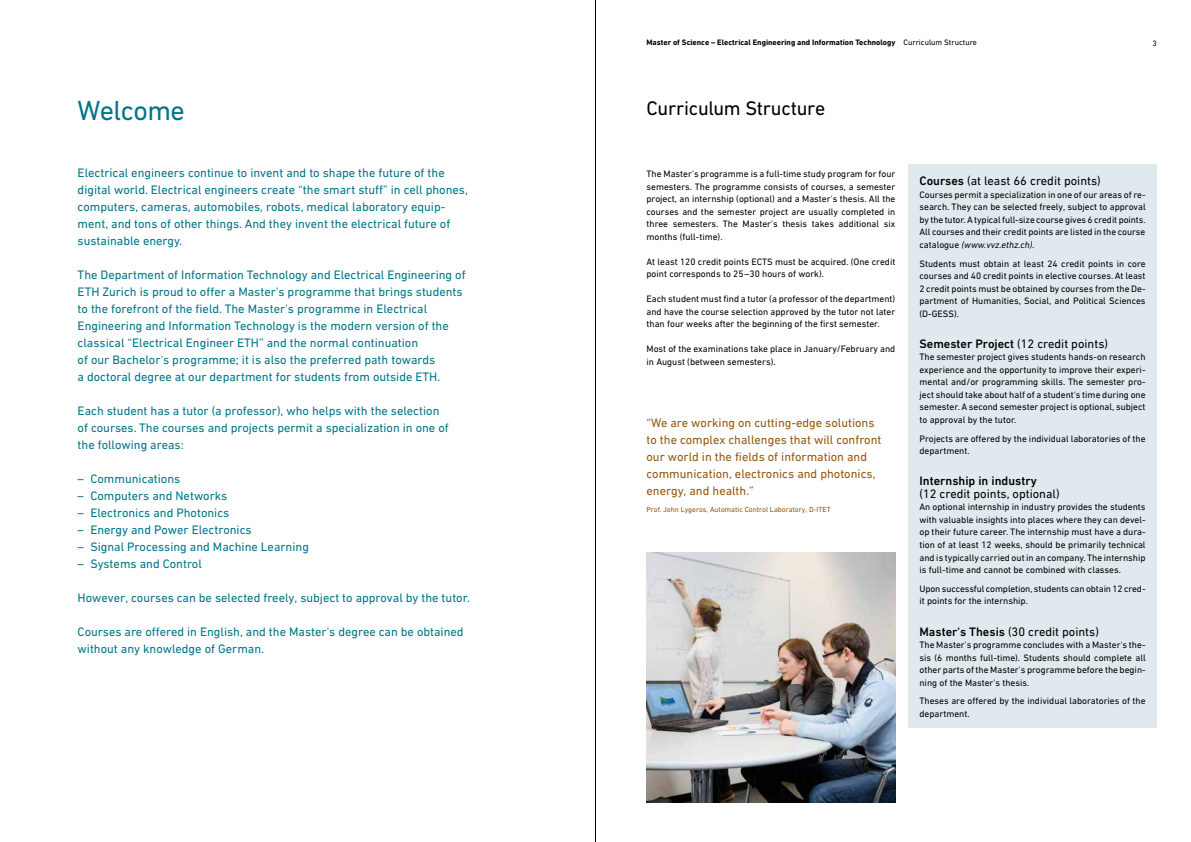
<style>
.page{position:relative;width:1191px;height:842px;background:#fff}
.page>*{position:absolute;margin:0;border:0;box-sizing:border-box;transform-origin:0 0}
.t1{font:28px "DIN Next W1 G";letter-spacing:-.02em;color:#007588}
.t2{font:20px "DIN Next W1 G";letter-spacing:-.015em;color:#000}
.t3{font:12.5px/17px "DIN Next W1 G";color:#007588}
.t4{font:12.5px/17px "DIN Next W1 G";color:#93580d}
.t5{font:12.5px "DIN Next W1 G";color:#000}
.t6{font:500 12.5px "DIN Next W1 G";color:#000}
.t7{font:9.5px/12.5px "DIN Next W1 G";color:#000;text-align:justify}
.t8{font:700 8px "DIN Next W1 G";color:#000}
.t9{font:8px "DIN Next W1 G";color:#000}
.t10{font:7.5px "DIN Next W1 G";color:#93580d}
.s1{font-weight:400}
.s2{font-weight:500}
.s3{font-style:italic}
</style>
<div class="page">
<hr style="left:595px;top:0;width:1px;height:842px;background:#000">
<img style="left:646px;top:552px;width:249px;height:250px">
<div style="left:908px;top:165px;width:249px;height:563px;background:#e0eaee"></div>
<h1 class="t1" style="left:78px;top:95px;width:109px">Welcome</h1>
<p class="t3" style="left:78px;top:164px;width:392px">Electrical engineers continue to invent and to shape the future of the digital world. Electrical engineers create “the smart stuff” in cell phones, computers, cameras, automobiles, robots, medical laboratory equip&shy;ment, and tons of other things. And they invent the electrical future of sustainable energy.</p>
<p class="t3" style="left:78px;top:266px;width:389px">The Department of Information Technology and Electrical Engineering of ETH Zurich is proud to offer a Master's programme that brings students to the forefront of the field. The Master's programme in Electrical Engineering and Information Technology is the modern version of the classical “Electrical Engineer ETH” and the normal continuation<br>of our Bachelor's programme; it is also the preferred path towards<br>a doctoral degree at our department for students from outside ETH.</p>
<h3 class="t3" style="left:78px;top:402px;width:373px">Each student has a tutor (a professor), who helps with the selection of courses. The courses and projects permit a specialization in one of the following areas:</h3>
<h3 class="t3" style="left:78px;top:470px;width:104px">– Communications</h3>
<h3 class="t3" style="left:78px;top:487px;width:151px">– Computers and Networks</h3>
<h3 class="t3" style="left:78px;top:504px;width:153px">– Electronics and Photonics</h3>
<h3 class="t3" style="left:78px;top:521px;width:176px">– Energy and Power Electronics</h3>
<h3 class="t3" style="left:78px;top:538px;width:233px">– Signal Processing and Machine Learning</h3>
<h3 class="t3" style="left:78px;top:555px;width:126px">– Systems and Control</h3>
<h3 class="t3" style="left:78px;top:589px;width:394px">However, courses can be selected freely, subject to approval by the tutor.</h3>
<h3 class="t3" style="left:78px;top:623px;width:387px">Courses are offered in English, and the Master's degree can be obtained without any knowledge of German.</h3>
<p class="t8" style="left:646px;top:38px;width:332px">Master of Science – Electrical Engineering and Information Technology <span class="s1">Curriculum Structure</span></p>
<p class="t9" style="left:1152px;top:38px;width:6px">3</p>
<h2 class="t2" style="left:646px;top:96px;width:180px">Curriculum Structure</h2>
<p class="t7" style="left:646px;top:168px;width:250px">The Master's programme is a full-time study program for four semesters. The programme consists of courses, a semester project, an internship (optional) and a Master's thesis. All the courses and the semester project are usually completed in three semesters. The Master's thesis takes additional six months (full-time).</p>
<p class="t7" style="left:646px;top:255px;width:250px">At least 120 credit points ECTS must be acquired. (One credit point corresponds to 25–30 hours of work).</p>
<p class="t7" style="left:646px;top:293px;width:250px">Each student must find a tutor (a professor of the department) and have the course selection approved by the tutor not later than four weeks after the beginning of the first semester.</p>
<p class="t7" style="left:646px;top:343px;width:250px">Most of the examinations take place in January/February and in August (between semesters).</p>
<h3 class="t4" style="left:646px;top:414px;width:236px">“We are working on cutting-edge solutions to the complex challenges that will confront our world in the fields of information and communication, electronics and photonics, energy, and health.”</h3>
<p class="t10" style="left:646px;top:505px;width:186px">Prof. John Lygeros, Automatic Control Laboratory, D-ITET</p>
<h3 class="t5" style="left:919px;top:174px;width:183px"><span class="s2">Courses</span> (at least 66 credit points)</h3>
<p class="t7" style="left:919px;top:188px;width:228px">Courses permit a specialization in one of our areas of re&shy;search. They can be selected freely, subject to approval by the tutor. A typical full-size course gives 6 credit points.<br>All courses and their credit points are listed in the course catalogue <span class="s3">(www.vvz.ethz.ch).</span></p>
<p class="t7" style="left:919px;top:257px;width:228px">Students must obtain at least 24 credit points in core courses and 40 credit points in elective courses. At least 2 credit points must be obtained by courses from the De&shy;partment of Humanities, Social, and Political Sciences (D-GESS).</p>
<h3 class="t5" style="left:919px;top:336px;width:190px"><span class="s2">Semester Project</span> (12 credit points)</h3>
<p class="t7" style="left:919px;top:351px;width:228px">The semester project gives students hands-on research experience and the opportunity to improve their experi&shy;mental and/or programming skills. The semester pro&shy;ject should take about half of a student's time during one semester. A second semester project is optional, subject to approval by the tutor.</p>
<p class="t7" style="left:919px;top:432px;width:228px">Projects are offered by the individual laboratories of the department.</p>
<h3 class="t6" style="left:919px;top:474px;width:119px">Internship in industry</h3>
<h3 class="t5" style="left:919px;top:486px;width:142px">(12 credit points, optional)</h3>
<p class="t7" style="left:919px;top:501px;width:228px">An optional internship in industry provides the students with valuable insights into places where they can devel&shy;op their future career. The internship must have a dura&shy;tion of at least 12 weeks, should be primarily technical and is typically carried out in an company. The internship is full-time and cannot be combined with classes.</p>
<p class="t7" style="left:919px;top:582px;width:228px">Upon successful completion, students can obtain 12 cred&shy;it points for the internship.</p>
<h3 class="t5" style="left:919px;top:624px;width:181px"><span class="s2">Master's Thesis</span> (30 credit points)</h3>
<p class="t7" style="left:919px;top:638px;width:228px">The Master's programme concludes with a Master's the&shy;sis (6 months full-time). Students should complete all other parts of the Master's programme before the begin&shy;ning of the Master's thesis.</p>
<p class="t7" style="left:919px;top:695px;width:228px">Theses are offered by the individual laboratories of the department.</p>
</div>
